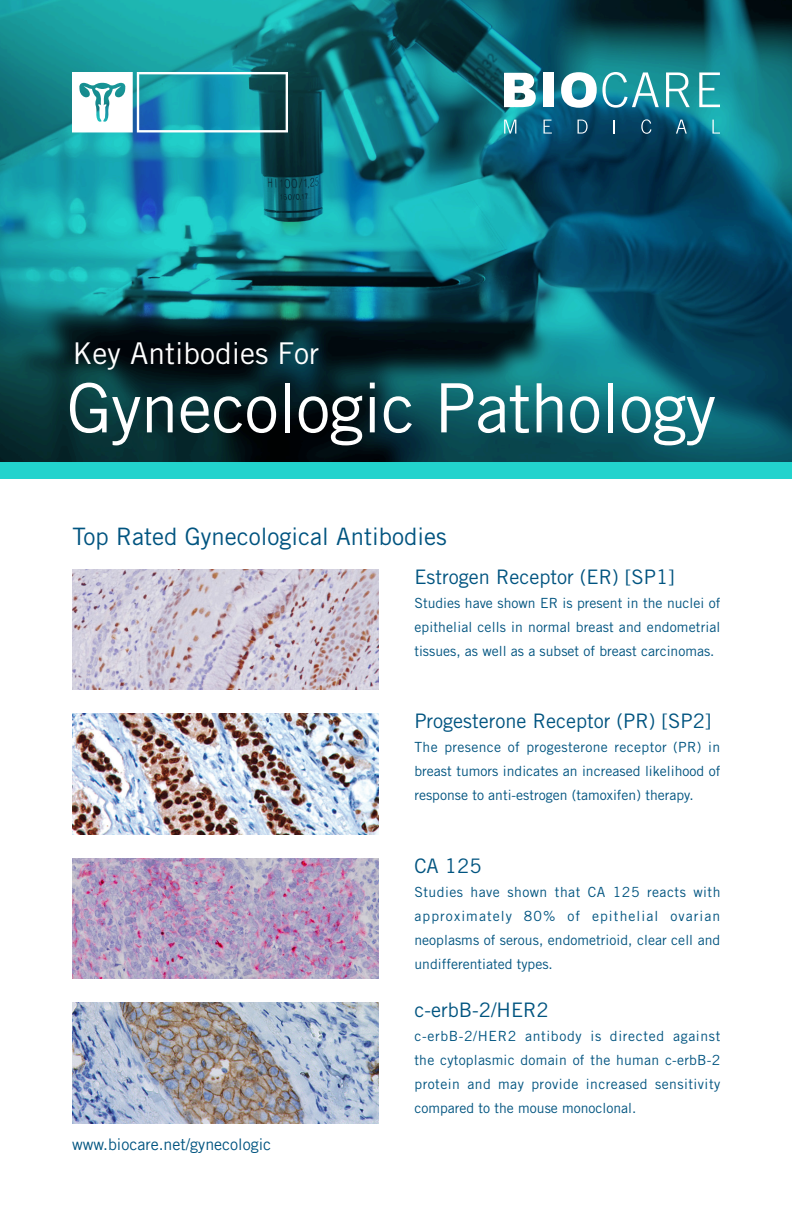
<style>
.page{position:relative;width:792px;height:1224px;background:#fff}
.page>*{position:absolute;margin:0;border:0;box-sizing:border-box;transform-origin:0 0}
.Product_Title_H3{font:68px "Trade Gothic LT Std";letter-spacing:-.01em;color:#fff}
.No_Snap_To_Baseline_Grid{font:30px "Trade Gothic LT Std";color:#fff}
.No_Snap_To_Baseline_Grid-2{font:24px "Trade Gothic LT Std";color:#005480}
.No_Snap_To_Baseline_Grid-3{font:20px "Trade Gothic LT Std";color:#005480}
.Paragraph_Justify_Left{font:16px "Trade Gothic LT Com";color:#005480}
.No_Snap_To_Baseline_Grid-4{font:14px/24px "Trade Gothic LT Std";color:#005480;text-align:justify}
</style>
<div class="page">
<svg style="left:0;top:0;width:792px;height:479px;background:#0e6772"></svg>
<svg style="left:504px;top:73px;width:32px;height:34px"></svg>
<div style="left:543px;top:73px;width:11px;height:34px;background:#fff"></div>
<svg style="left:561px;top:72px;width:98px;height:36px"></svg>
<svg style="left:666px;top:72px;width:24px;height:35px"></svg>
<svg style="left:699px;top:72px;width:21px;height:35px"></svg>
<svg style="left:504px;top:120px;width:12px;height:14px"></svg>
<svg style="left:544px;top:120px;width:8px;height:14px"></svg>
<svg style="left:578px;top:120px;width:10px;height:14px"></svg>
<svg style="left:614px;top:120px;width:1px;height:14px"></svg>
<svg style="left:641px;top:119px;width:10px;height:15px"></svg>
<svg style="left:676px;top:120px;width:11px;height:14px"></svg>
<svg style="left:712px;top:120px;width:8px;height:14px"></svg>
<img style="left:72px;top:858px;width:306px;height:121px">
<img style="left:72px;top:714px;width:306px;height:120px">
<img style="left:72px;top:569px;width:306px;height:121px">
<img style="left:72px;top:1003px;width:306px;height:120px">
<svg style="left:72px;top:72px;width:216px;height:60px"></svg>
<p class="No_Snap_To_Baseline_Grid" style="left:73px;top:336px;width:248px">Key Antibodies For</p>
<p class="Product_Title_H3" style="left:67px;top:367px;width:651px">Gynecologic Pathology</p>
<p class="No_Snap_To_Baseline_Grid-2" style="left:72px;top:522px;width:376px">Top Rated Gynecological Antibodies</p>
<p class="No_Snap_To_Baseline_Grid-3" style="left:414px;top:565px;width:262px">Estrogen Receptor (ER) [SP1]</p>
<p class="No_Snap_To_Baseline_Grid-4" style="left:414px;top:591px;width:308px">Studies have shown ER is present in the nuclei of epithelial cells in normal breast and endometrial tissues, as well as a subset of breast carcinomas.</p>
<p class="No_Snap_To_Baseline_Grid-3" style="left:414px;top:709px;width:299px">Progesterone Receptor (PR) [SP2]</p>
<p class="No_Snap_To_Baseline_Grid-4" style="left:414px;top:735px;width:308px">The presence of progesterone receptor (PR) in breast tumors indicates an increased likelihood of response to anti-estrogen (tamoxifen) therapy.</p>
<p class="No_Snap_To_Baseline_Grid-3" style="left:414px;top:854px;width:69px">CA 125</p>
<p class="No_Snap_To_Baseline_Grid-4" style="left:414px;top:880px;width:308px">Studies have shown that CA 125 reacts with approximately 80% of epithelial ovarian neoplasms of serous, endometrioid, clear cell and undifferentiated types.</p>
<p class="Paragraph_Justify_Left" style="left:72px;top:1135px;width:201px">www.biocare.net/gynecologic</p>
<p class="No_Snap_To_Baseline_Grid-3" style="left:414px;top:998px;width:136px">c-erbB-2/HER2</p>
<p class="No_Snap_To_Baseline_Grid-4" style="left:414px;top:1024px;width:308px">c-erbB-2/HER2 antibody is directed against the cytoplasmic domain of the human c-erbB-2 protein and may provide increased sensitivity compared to the mouse monoclonal.</p>
</div>
